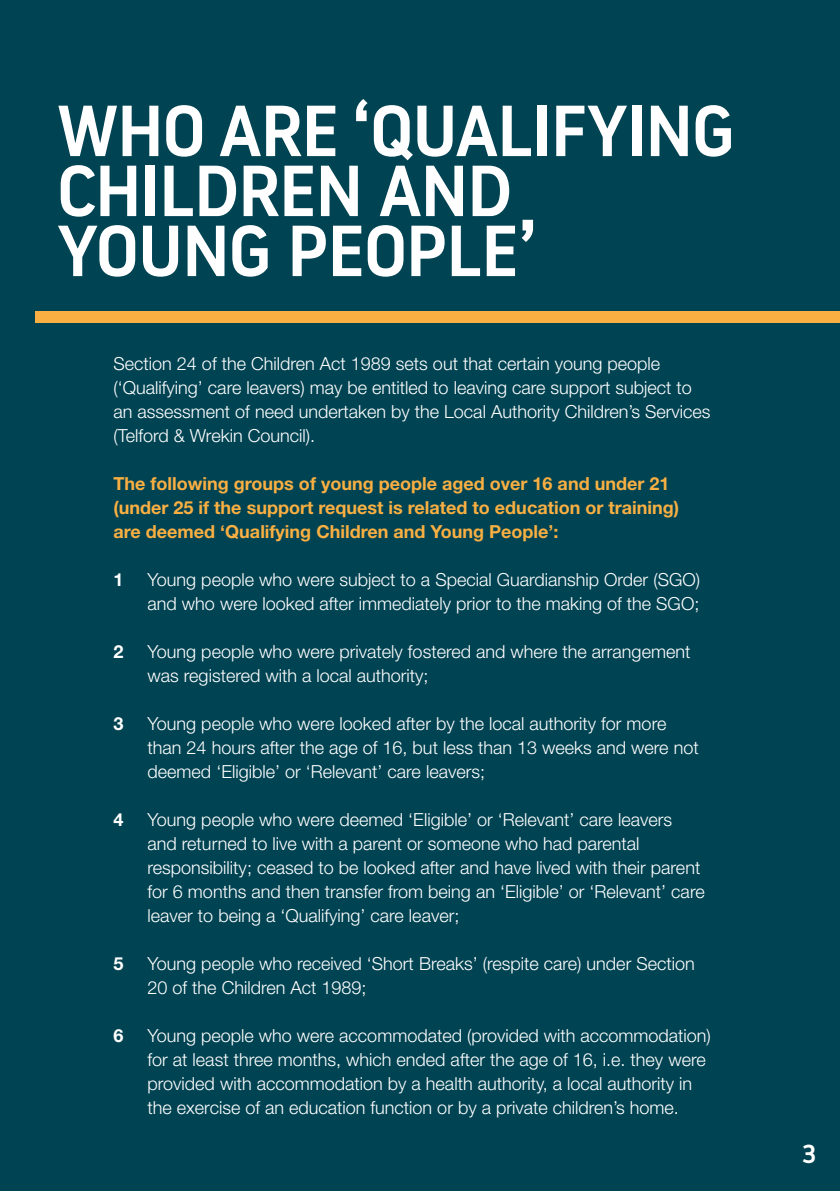
<style>
.page{position:relative;width:840px;height:1191px;background:#fff}
.page>*{position:absolute;margin:0;border:0;box-sizing:border-box;transform-origin:0 0}
.t1{font:500 72px/60px "Noway";letter-spacing:-.025em;color:#fff}
.t2{font:500 26px "Noway";color:#fff}
.t3{font:300 18px/24px "Helvetica Neue LT Std";color:#fff}
.t4{font:700 18px/24px "Helvetica Neue LT Std";color:#f9af42}
.t5{font:700 18px "Helvetica Neue LT Std";color:#fff}
</style>
<div class="page">
<div style="left:0;top:0;width:839px;height:1191px;background:#004352"></div>
<div style="left:35px;top:311px;width:804px;height:12px;background:#f9af42"></div>
<h1 class="t1" style="left:57px;top:100px;width:679px">WHO ARE ‘QUALIFYING<br>CHILDREN AND<br>YOUNG PEOPLE’</h1>
<p class="t3" style="left:113px;top:351px;width:598px">Section 24 of the Children Act 1989 sets out that certain young people (‘Qualifying’ care leavers) may be entitled to leaving care support subject to an assessment of need undertaken by the Local Authority Children’s Services (Telford &amp; Wrekin Council).</p>
<p class="t4" style="left:113px;top:471px;width:566px">The following groups of young people aged over 16 and under 21 (under 25 if the support request is related to education or training) are deemed ‘Qualifying Children and Young People’:</p>
<p class="t5" style="left:113px;top:568px;width:12px">1</p>
<p class="t3" style="left:147px;top:567px;width:553px">Young people who were subject to a Special Guardianship Order (SGO) and who were looked after immediately prior to the making of the SGO;</p>
<p class="t5" style="left:113px;top:640px;width:12px">2</p>
<p class="t3" style="left:147px;top:639px;width:544px">Young people who were privately fostered and where the arrangement was registered with a local authority;</p>
<p class="t5" style="left:113px;top:712px;width:12px">3</p>
<p class="t3" style="left:147px;top:711px;width:552px">Young people who were looked after by the local authority for more than 24 hours after the age of 16, but less than 13 weeks and were not deemed ‘Eligible’ or ‘Relevant’ care leavers;</p>
<p class="t5" style="left:113px;top:808px;width:12px">4</p>
<p class="t3" style="left:147px;top:807px;width:558px">Young people who were deemed ‘Eligible’ or ‘Relevant’ care leavers and returned to live with a parent or someone who had parental responsibility; ceased to be looked after and have lived with their parent for 6 months and then transfer from being an ‘Eligible’ or ‘Relevant’ care leaver to being a ‘Qualifying’ care leaver;</p>
<p class="t5" style="left:113px;top:952px;width:12px">5</p>
<p class="t3" style="left:147px;top:951px;width:548px">Young people who received ‘Short Breaks’ (respite care) under Section<br>20 of the Children Act 1989;</p>
<p class="t5" style="left:113px;top:1024px;width:12px">6</p>
<p class="t3" style="left:147px;top:1023px;width:564px">Young people who were accommodated (provided with accommodation) for at least three months, which ended after the age of 16, i.e. they were provided with accommodation by a health authority, a local authority in the exercise of an education function or by a private children’s home.</p>
<h2 class="t2" style="left:801px;top:1135px;width:16px">3</h2>
</div>
